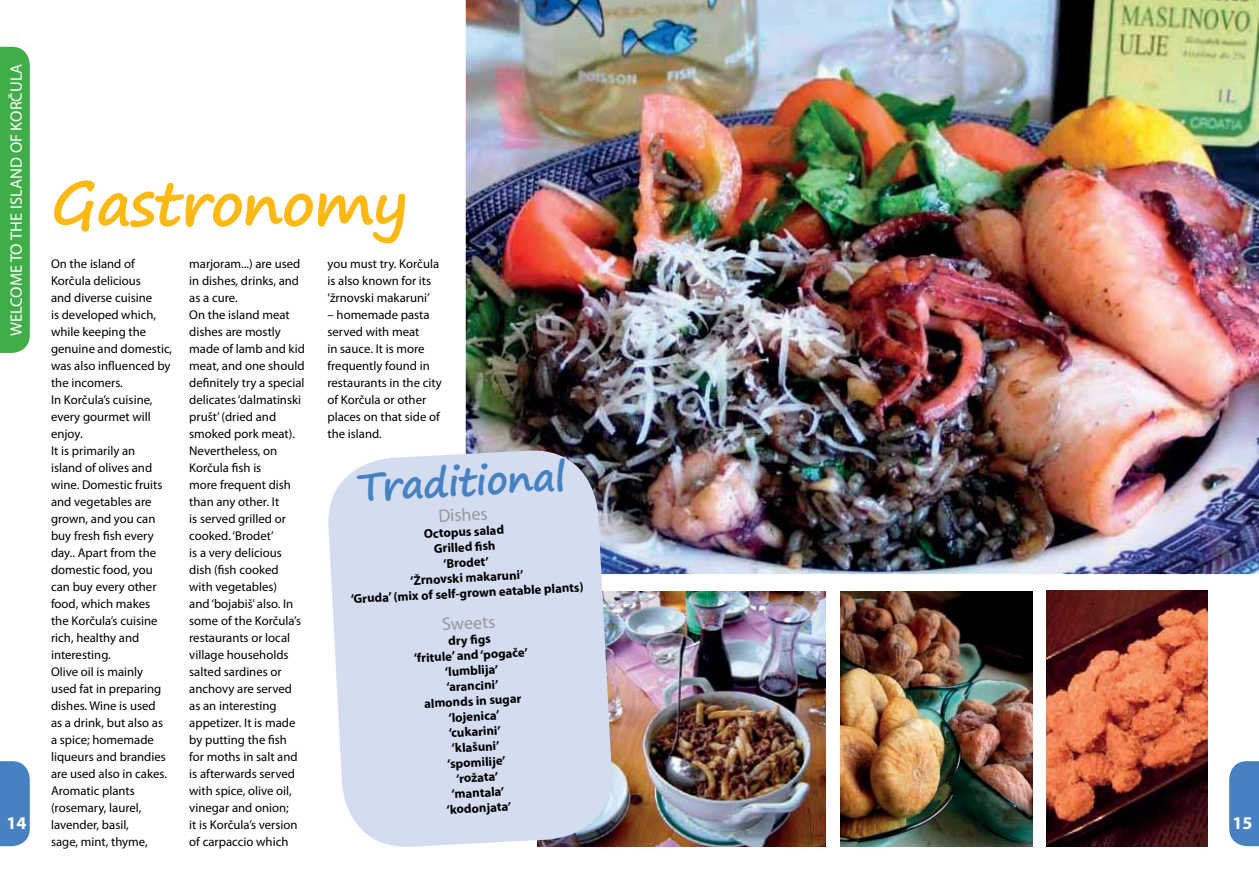
<style>
.page{position:relative;width:1259px;height:893px;background:#fff}
.page>*{position:absolute;margin:0;border:0;box-sizing:border-box;transform-origin:0 0}
.t1{font:700 60px "Segoe Print";letter-spacing:-.02em;color:#fdb913}
.t2{font:700 39px "Segoe Print";color:#4681c2}
.t3{font:18px "Myriad Pro";color:#94979a}
.t4{font:700 18px "Myriad Pro";color:#fff}
.t5{font:16.5px "Myriad Pro";color:#fff}
.t6{font:12.75px/17px "Myriad Pro";color:#000}
.t7{font:700 12.75px/15.3px "Myriad Pro";color:#000;text-align:center}
</style>
<div class="page">
<div style="left:0;top:47px;width:30px;height:306px;background:#41ad49"></div>
<svg style="left:0;top:761px;width:30px;height:85px"></svg>
<svg style="left:1229px;top:761px;width:30px;height:85px"></svg>
<img style="left:466px;top:0;width:793px;height:574px">
<img style="left:615px;top:591px;width:210px;height:255px">
<svg style="left:328px;top:447px;width:287px;height:400px;fill:#d4ddf0"></svg>
<img style="left:1046px;top:590px;width:162px;height:257px">
<img style="left:840px;top:591px;width:192px;height:255px">
<p class="t5" style="left:6px;top:336px;width:274px;rotate:-90deg">WELCOME TO the ISLAND OF KORČULA</p>
<h1 class="t1" style="left:51px;top:149px;width:359px">Gastronomy</h1>
<p class="t6" style="left:51px;top:255px;width:123px">On the island of<br>Korčula delicious<br>and diverse cuisine<br>is developed which, while keeping the genuine and domestic, was also influenced by the incomers.<br>In Korčula’s cuisine, every gourmet will enjoy.<br>It is primarily an<br>island of olives and wine. Domestic fruits and vegetables are grown, and you can buy fresh fish every day.. Apart from the domestic food, you can buy every other food, which makes<br>the Korčula’s cuisine rich, healthy and interesting.<br>Olive oil is mainly<br>used fat in preparing dishes. Wine is used<br>as a drink, but also as a spice; homemade liqueurs and brandies are used also in cakes.<br>Aromatic plants (rosemary, laurel, lavender, basil,<br>sage, mint, thyme,</p>
<p class="t6" style="left:189px;top:255px;width:117px">marjoram...) are used in dishes, drinks, and as a cure.<br>On the island meat dishes are mostly made of lamb and kid meat, and one should definitely try a special delicates ‘dalmatinski prušt’ (dried and smoked pork meat).<br>Nevertheless, on<br>Korčula fish is<br>more frequent dish than any other. It<br>is served grilled or cooked. ‘Brodet’<br>is a very delicious dish (fish cooked with vegetables)<br>and ‘bojabiš’ also. In some of the Korčula’s restaurants or local village households salted sardines or anchovy are served as an interesting appetizer. It is made by putting the fish<br>for moths in salt and is afterwards served with spice, olive oil, vinegar and onion;<br>it is Korčula’s version of carpaccio which</p>
<p class="t6" style="left:327px;top:255px;width:113px">you must try. Korčula is also known for its ‘žrnovski makaruni’</p>
<p class="t6" style="left:327px;top:306px;width:116px">– homemade pasta served with meat<br>in sauce. It is more frequently found in restaurants in the city of Korčula or other places on that side of the island.</p>
<h2 class="t2" style="left:355px;top:452px;width:210px;rotate:-3deg">Traditional</h2>
<h3 class="t3" style="left:438px;top:505px;width:51px;rotate:-3deg">Dishes</h3>
<p class="t7" style="left:347px;top:530px;width:234px;rotate:-3deg">Octopus salad<br>Grilled fi sh<br>‘Brodet’<br>‘Žrnovski makaruni’<br>‘Gruda’ (mix of self-grown eatable plants)</p>
<h3 class="t3" style="left:442px;top:613px;width:54px;rotate:-3deg">Sweets</h3>
<p class="t7" style="left:413px;top:635px;width:115px;rotate:-3deg">dry fi gs<br>‘fritule’ and ‘pogače’ ‘lumblija’<br>‘arancini’<br>almonds in sugar ‘lojenica’<br>‘cukarini’<br>‘klašuni’<br>‘spomilije’<br>‘rožata’<br>‘mantala’ ‘kodonjata’</p>
<h3 class="t4" style="left:6px;top:811px;width:21px">14</h3>
<h3 class="t4" style="left:1232px;top:811px;width:21px">15</h3>
</div>
